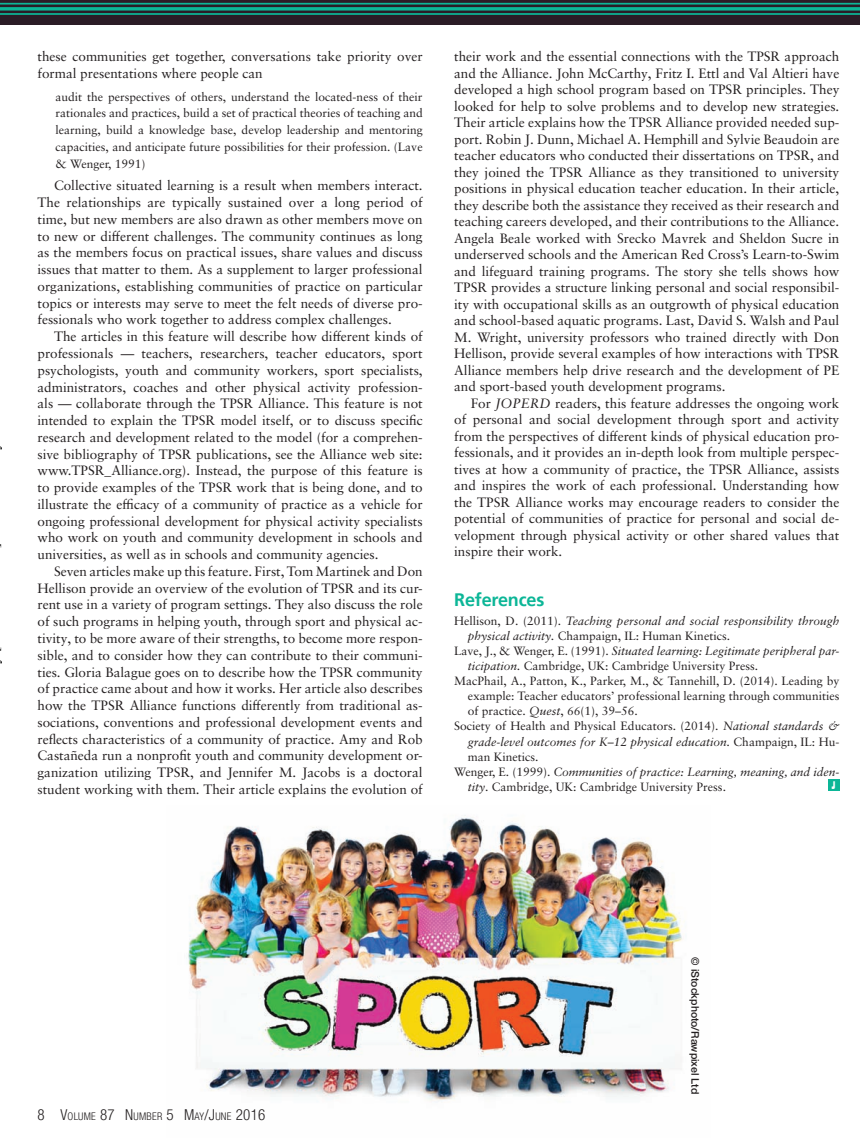
<style>
.page{position:relative;width:860px;height:1145px;background:#fff}
.page>*{position:absolute;margin:0;border:0;box-sizing:border-box;transform-origin:0 0}
.t1{font:700 18px "Frutiger LT Pro";letter-spacing:-.01em;color:#0cb697}
.t2{font:13.5px/16.8px "Sabon LT Pro";color:#231f20;text-align:justify}
.t3{font:12px/16.8px "Sabon LT Pro";color:#231f20;text-align:justify}
.t4{font:italic 12px "Sabon LT Pro";color:#231f20}
.t5{font:300 condensed 10.5px "Helvetica Neue LTW1 G";letter-spacing:.03em;color:#231f20}
.t6{font:500 10.5px "Helvetica Neue LTW1 G";color:#231f20}
.t7{font:10.5px "Glockenspiel";color:#fff}
.s1{font-style:italic}
.s2{font-style:normal}
.s3{font-size:15px}
</style>
<div class="page">
<img style="left:188px;top:815px;width:495px;height:286px">
<div style="left:827px;top:778px;width:11px;height:12px;background:#0cb697"></div>
<div style="left:0;top:0;width:859px;height:24px;background:#2b1c26"></div>
<hr style="left:0;top:3px;width:859px;height:2px;background:#0cb697">
<svg style="left:0;top:7px;width:859px;height:4px;background:#10a086"></svg>
<hr style="left:0;top:13px;width:859px;height:2px;background:#0cb697">
<p class="t2" style="left:37px;top:48px;width:386px">these communities get together, conversations take priority over formal presentations where people can</p>
<p class="t3" style="left:55px;top:88px;width:368px">audit the perspectives of others, understand the located-ness of their rationales and practices, build a set of practical theories of teaching and learning, build a knowledge base, develop leadership and mentoring capacities, and anticipate future possibilities for their profession. (Lave &amp; Wenger, 1991)</p>
<p class="t2" style="left:37px;top:177px;width:386px;text-indent:16px">Collective situated learning is a result when members interact.<br>The relationships are typically sustained over a long period of time, but new members are also drawn as other members move on to new or different challenges. The community continues as long as the members focus on practical issues, share values and discuss issues that matter to them. As a supplement to larger professional organizations, establishing communities of practice on particular topics or interests may serve to meet the felt needs of diverse pro&shy;fessionals who work together to address complex challenges.</p>
<p class="t2" style="left:37px;top:328px;width:386px;text-indent:16px">The articles in this feature will describe how different kinds of professionals — teachers, researchers, teacher educators, sport psychologists, youth and community workers, sport specialists, administrators, coaches and other physical activity profession&shy;als — collaborate through the TPSR Alliance. This feature is not intended to explain the TPSR model itself, or to discuss specific research and development related to the model (for a comprehen&shy;sive bibliography of TPSR publications, see the Alliance web site: www.TPSR_Alliance.org). Instead, the purpose of this feature is to provide examples of the TPSR work that is being done, and to illustrate the efficacy of a community of practice as a vehicle for ongoing professional development for physical activity specialists who work on youth and community development in schools and universities, as well as in schools and community agencies.</p>
<p class="t2" style="left:37px;top:562px;width:386px;text-indent:16px">Seven articles make up this feature. First, Tom Martinek and Don Hellison provide an overview of the evolution of TPSR and its cur&shy;rent use in a variety of program settings. They also discuss the role of such programs in helping youth, through sport and physical ac&shy;tivity, to be more aware of their strengths, to become more respon&shy;sible, and to consider how they can contribute to their communi&shy;ties. Gloria Balague goes on to describe how the TPSR community of practice came about and how it works. Her article also describes how the TPSR Alliance functions differently from traditional as&shy;sociations, conventions and professional development events and reflects characteristics of a community of practice. Amy and Rob Castañeda run a nonprofit youth and community development or&shy;ganization utilizing TPSR, and Jennifer M. Jacobs is a doctoral student working with them. Their article explains the evolution of</p>
<p class="t2" style="left:454px;top:48px;width:386px">their work and the essential connections with the TPSR approach and the Alliance. John McCarthy, Fritz I. Ettl and Val Altieri have developed a high school program based on TPSR principles. They looked for help to solve problems and to develop new strategies.<br>Their article explains how the TPSR Alliance provided needed sup&shy;port. Robin J. Dunn, Michael A. Hemphill and Sylvie Beaudoin are teacher educators who conducted their dissertations on TPSR, and they joined the TPSR Alliance as they transitioned to university positions in physical education teacher education. In their article, they describe both the assistance they received as their research and teaching careers developed, and their contributions to the Alliance.<br>Angela Beale worked with Srecko Mavrek and Sheldon Sucre in underserved schools and the American Red Cross’s Learn-to-Swim and lifeguard training programs. The story she tells shows how TPSR provides a structure linking personal and social responsibil&shy;ity with occupational skills as an outgrowth of physical education and school-based aquatic programs. Last, David S. Walsh and Paul M. Wright, university professors who trained directly with Don Hellison, provide several examples of how interactions with TPSR Alliance members help drive research and the development of PE and sport-based youth development programs.</p>
<p class="t2" style="left:454px;top:394px;width:386px;text-indent:16px">For <span class="s1">JOPERD</span> readers, this feature addresses the ongoing work of personal and social development through sport and activity from the perspectives of different kinds of physical education pro&shy;fessionals, and it provides an in-depth look from multiple perspec&shy;tives at how a community of practice, the TPSR Alliance, assists and inspires the work of each professional. Understanding how the TPSR Alliance works may encourage readers to consider the potential of communities of practice for personal and social de&shy;velopment through physical activity or other shared values that inspire their work.</p>
<h1 class="t1" style="left:454px;top:588px;width:92px">References</h1>
<p class="t4" style="left:454px;top:613px;width:386px"><span class="s2">Hellison, D. (2011).</span> Teaching personal and social responsibility through</p>
<p class="t3" style="left:467px;top:627px;width:264px"><span class="s1">physical activity.</span> Champaign, IL: Human Kinetics.</p>
<p class="t4" style="left:454px;top:643px;width:386px"><span class="s2">Lave, J., &amp; Wenger, E. (1991).</span> Situated learning: Legitimate peripheral par-</p>
<p class="t3" style="left:467px;top:657px;width:292px"><span class="s1">ticipation.</span> Cambridge, UK: Cambridge University Press.</p>
<p class="t3" style="left:454px;top:672px;width:386px">MacPhail, A., Patton, K., Parker, M., &amp; Tannehill, D. (2014). Leading by</p>
<p class="t3" style="left:467px;top:687px;width:373px">example: Teacher educators’ professional learning through communities</p>
<p class="t3" style="left:467px;top:702px;width:172px">of practice. <span class="s1">Quest</span>, <span class="s1">66</span>(1), 39–56.</p>
<p class="t3" style="left:454px;top:717px;width:386px">Society of Health and Physical Educators. (2014). <span class="s1">National standards &amp;</span></p>
<p class="t4" style="left:467px;top:733px;width:373px">grade-level outcomes for K–12 physical education. <span class="s2">Champaign, IL: Hu-</span></p>
<p class="t3" style="left:467px;top:747px;width:72px">man Kinetics.</p>
<p class="t4" style="left:454px;top:763px;width:386px"><span class="s2">Wenger, E. (1999).</span> Communities of practice: Learning, meaning, and iden-</p>
<p class="t3" style="left:467px;top:777px;width:259px"><span class="s1">tity</span>. Cambridge, UK: Cambridge University Press.</p>
<p class="t7" style="left:831px;top:778px;width:5px">J</p>
<p class="t5" style="left:37px;top:1110px;width:229px"><span class="s3">8</span> <span class="s3">V</span>OLUME <span class="s3">87</span> <span class="s3">N</span>UMBER <span class="s3">5</span> <span class="s3">M</span>AY<span class="s3">/J</span>UNE <span class="s3">2016</span></p>
<p class="t6" style="left:701px;top:957px;width:138px;rotate:90deg">© iStockphoto/Rawpixel Ltd</p>
</div>
